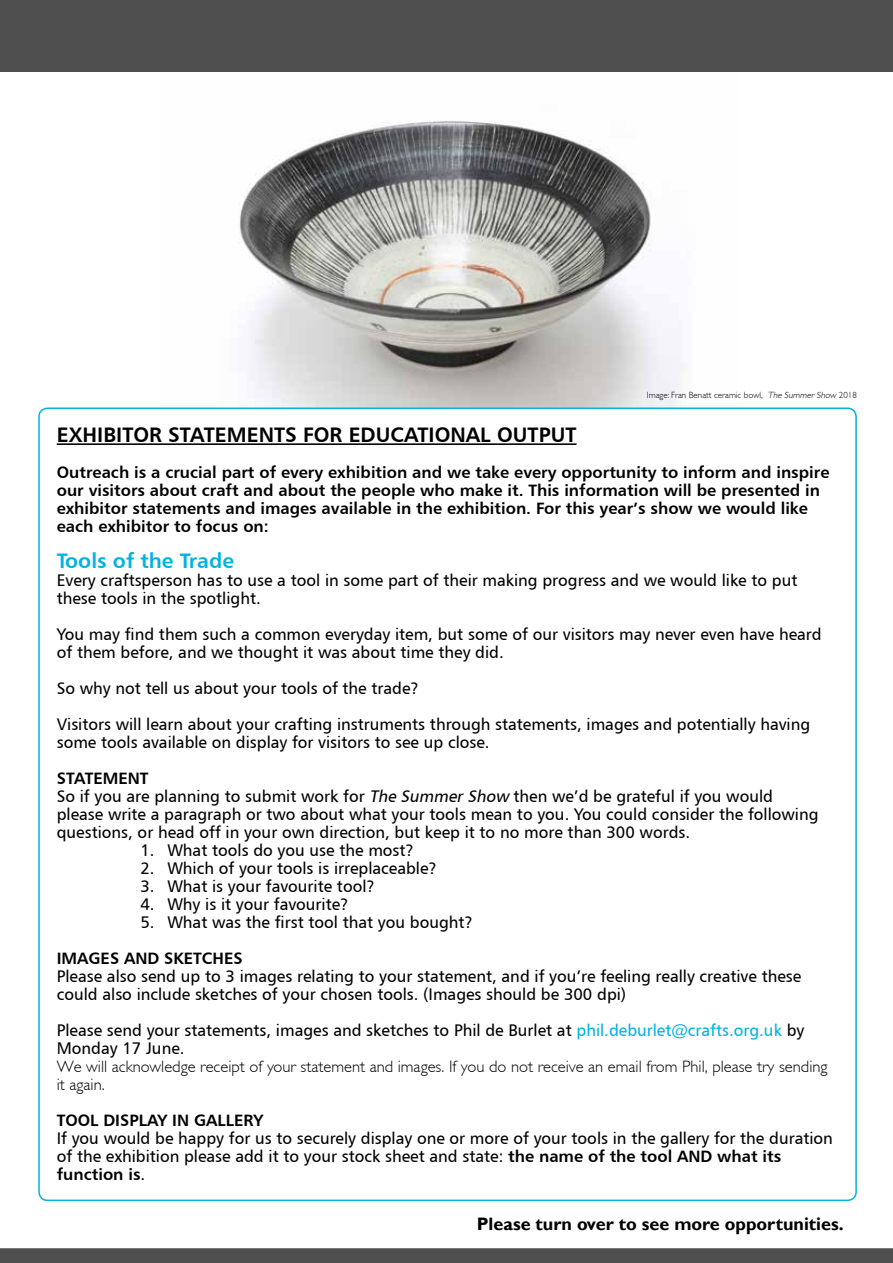
<style>
.page{position:relative;width:893px;height:1263px;background:#fff}
.page>*{position:absolute;margin:0;border:0;box-sizing:border-box;transform-origin:0 0}
.t1{font:21px "Humanist 777 BT Bold B";color:#000}
.t2{font:21px "Humanist 777 BT Bold B";color:#00b3e2}
.t3{font:700 18px "Gill Sans";color:#000}
.t4{font:16.5px/18px "Humanist 777 BT Roman B";color:#000}
.t5{font:16.5px/18px "Humanist 777 BT Bold B";color:#000}
.t6{font:300 16.5px/18px "Gill Light S Si";color:#000}
.t7{font:300 9px "Gill Light S Si";color:#000}
.s1{font-style:italic}
.s2{color:#00b3e2}
.s3{font-family:"Humanist 777 BT Bold B"}
.s4{font-family:"Humanist 777 BT Roman B"}
</style>
<div class="page">
<img style="left:161px;top:71px;width:577px;height:336px">
<div style="left:446px;top:0;width:447px;height:71px;background:#4e4e4e"></div>
<div style="left:0;top:0;width:446px;height:71px;background:#4e4e4e"></div>
<div style="left:446px;top:1248px;width:447px;height:15px;background:#4e4e4e"></div>
<div style="left:0;top:1248px;width:446px;height:15px;background:#4e4e4e"></div>
<hr style="left:57px;top:443px;width:519px;height:2px;background:#000">
<p class="t7" style="left:647px;top:389px;width:211px">Image: Fran Benatt ceramic bowl, <span class="s1">The Summer Show</span> 2018</p>
<p class="t1" style="left:57px;top:421px;width:521px">EXHIBITOR STATEMENTS FOR EDUCATIONAL OUTPUT</p>
<p class="t5" style="left:57px;top:463px;width:774px">Outreach is a crucial part of every exhibition and we take every opportunity to inform and inspire our visitors about craft and about the people who make it. This information will be presented in exhibitor statements and images available in the exhibition. For this year’s show we would like each exhibitor to focus on:</p>
<p class="t2" style="left:57px;top:547px;width:179px">Tools of the Trade</p>
<p class="t4" style="left:57px;top:571px;width:742px">Every craftsperson has to use a tool in some part of their making progress and we would like to put these tools in the spotlight.</p>
<p class="t4" style="left:57px;top:625px;width:766px">You may find them such a common everyday item, but some of our visitors may never even have heard of them before, and we thought it was about time they did.</p>
<p class="t4" style="left:57px;top:670px;width:755px;line-height:36px">So why not tell us about your tools of the trade?<br>Visitors will learn about your crafting instruments through statements, images and potentially having</p>
<p class="t4" style="left:57px;top:733px;width:434px">some tools available on display for visitors to see up close.</p>
<p class="t5" style="left:57px;top:769px;width:93px">STATEMENT</p>
<p class="t4" style="left:57px;top:787px;width:763px">So if you are planning to submit work for <span class="s1">The Summer Show</span> then we’d be grateful if you would please write a paragraph or two about what your tools mean to you. You could consider the following questions, or head off in your own direction, but keep it to no more than 300 words.</p>
<p class="t4" style="left:140px;top:841px;width:275px">1. What tools do you use the most?</p>
<p class="t4" style="left:140px;top:859px;width:298px">2. Which of your tools is irreplaceable?</p>
<p class="t4" style="left:140px;top:877px;width:236px">3. What is your favourite tool?</p>
<p class="t4" style="left:140px;top:895px;width:210px">4. Why is it your favourite?</p>
<p class="t4" style="left:140px;top:913px;width:334px">5. What was the first tool that you bought?</p>
<p class="t5" style="left:57px;top:949px;width:187px">IMAGES AND SKETCHES</p>
<p class="t4" style="left:57px;top:967px;width:746px">Please also send up to 3 images relating to your statement, and if you’re feeling really creative these could also include sketches of your chosen tools. (Images should be 300 dpi)</p>
<p class="t4" style="left:57px;top:1021px;width:749px">Please send your statements, images and sketches to Phil de Burlet at <span class="s2">phil.deburlet@crafts.org.uk</span> by<br>Monday 17 June.</p>
<p class="t6" style="left:57px;top:1057px;width:772px">We will acknowledge receipt of your statement and images. If you do not receive an email from Phil, please try sending it again.</p>
<p class="t5" style="left:57px;top:1111px;width:208px">TOOL DISPLAY IN GALLERY</p>
<p class="t4" style="left:57px;top:1129px;width:778px">If you would be happy for us to securely display one or more of your tools in the gallery for the duration of the exhibition please add it to your stock sheet and state: <span class="s3">the name of the tool AND what its</span></p>
<p class="t5" style="left:57px;top:1165px;width:90px">function is<span class="s4">.</span></p>
<p class="t3" style="left:477px;top:1212px;width:368px">Please turn over to see more opportunities.</p>
</div>
